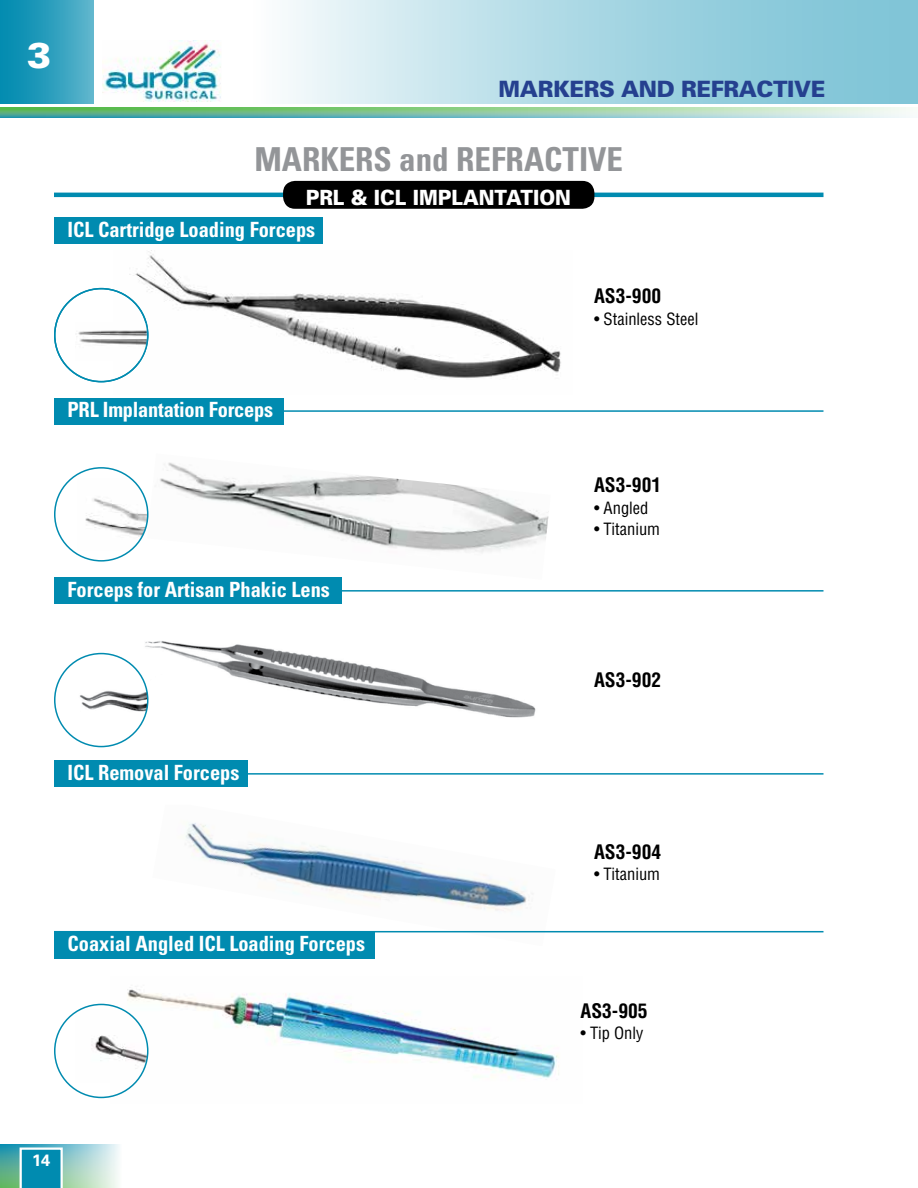
<style>
.page{position:relative;width:918px;height:1188px;background:#fff}
.page>*{position:absolute;margin:0;border:0;box-sizing:border-box;transform-origin:0 0}
.t1{font:900 36px "Univers";color:#fff}
.t2{font:700 condensed 33px "Univers";color:#939598}
.t3{font:900 22.5px "Univers";letter-spacing:-.02em;color:#25408f}
.t4{font:700 condensed 21px "Univers";color:#fff}
.t5{font:900 21px "Univers";color:#fff;scale:.9 1}
.t6{font:700 condensed 19.5px "Helvetica";color:#000}
.t7{font:condensed 16.5px "Helvetica";color:#000}
.t8{font:700 16.5px "Univers";color:#fff}
</style>
<div class="page">
<svg style="left:0;top:1145px;width:119px;height:43px;background:#9fd0c4"></svg>
<svg style="left:0;top:0;width:94px;height:104px;background:#2a9dbc"></svg>
<svg style="left:20px;top:1148px;width:43px;height:40px;background:#229aba"></svg>
<div style="left:253px;top:0;width:665px;height:104px;background:linear-gradient(to right,#f1f8fa,#71bed2)"></div>
<img style="left:102px;top:41px;width:119px;height:60px">
<svg style="left:0;top:107px;width:910px;height:11px;background:#8dc9a7"></svg>
<img style="left:114px;top:251px;width:447px;height:130px">
<img style="left:129px;top:641px;width:407px;height:98px">
<img style="left:152px;top:823px;width:403px;height:110px">
<hr style="left:54px;top:773px;width:770px;height:2px;background:#008bb0">
<hr style="left:54px;top:590px;width:770px;height:2px;background:#008bb0">
<hr style="left:54px;top:410px;width:770px;height:2px;background:#008bb0">
<div style="left:54px;top:760px;width:194px;height:27px;background:#008bb0"></div>
<div style="left:54px;top:577px;width:288px;height:27px;background:#008bb0"></div>
<div style="left:54px;top:398px;width:230px;height:27px;background:#008bb0"></div>
<hr style="left:54px;top:193px;width:770px;height:4px;background:#008bb0">
<div style="left:54px;top:217px;width:269px;height:27px;background:#008bb0"></div>
<div style="left:283px;top:181px;width:311px;height:28px;background:#000;border-radius:12px"></div>
<img style="left:78px;top:323px;width:70px;height:38px">
<img style="left:80px;top:664px;width:68px;height:72px">
<div style="left:54px;top:653px;width:94px;height:94px;border:2px solid #008bb0;border-radius:50%"></div>
<img style="left:148px;top:462px;width:401px;height:91px">
<div style="left:54px;top:288px;width:94px;height:94px;border:2px solid #008bb0;border-radius:50%"></div>
<img style="left:85px;top:478px;width:63px;height:73px">
<div style="left:54px;top:467px;width:94px;height:95px;border:2px solid #008bb0;border-radius:50%"></div>
<img style="left:110px;top:989px;width:449px;height:109px">
<hr style="left:54px;top:931px;width:770px;height:1px;background:#008bb0">
<div style="left:54px;top:932px;width:321px;height:27px;background:#008bb0"></div>
<img style="left:75px;top:1009px;width:73px;height:73px">
<div style="left:54px;top:1004px;width:94px;height:94px;border:2px solid #008bb0;border-radius:50%"></div>
<p class="t1" style="left:27px;top:33px;width:26px">3</p>
<p class="t3" style="left:499px;top:75px;width:328px">MARKERS AND REFRACTIVE</p>
<p class="t2" style="left:254px;top:139px;width:370px">MARKERS and REFRACTIVE</p>
<p class="t5" style="left:306px;top:184px;width:191px">PRL &amp; ICL IMPLANTATION</p>
<p class="t4" style="left:68px;top:217px;width:249px">ICL Cartridge Loading Forceps</p>
<p class="t6" style="left:594px;top:284px;width:69px">AS3-900</p>
<p class="t7" style="left:594px;top:309px;width:106px">• Stainless Steel</p>
<p class="t4" style="left:68px;top:397px;width:207px">PRL Implantation Forceps</p>
<p class="t4" style="left:68px;top:577px;width:264px">Forceps for Artisan Phakic Lens</p>
<p class="t6" style="left:594px;top:473px;width:69px">AS3-901</p>
<p class="t7" style="left:594px;top:498px;width:56px">• Angled</p>
<p class="t7" style="left:594px;top:519px;width:68px">• Titanium</p>
<p class="t6" style="left:594px;top:668px;width:69px">AS3-902</p>
<p class="t4" style="left:68px;top:760px;width:173px">ICL Removal Forceps</p>
<p class="t4" style="left:68px;top:931px;width:299px">Coaxial Angled ICL Loading Forceps</p>
<p class="t6" style="left:594px;top:840px;width:69px">AS3-904</p>
<p class="t7" style="left:594px;top:864px;width:68px">• Titanium</p>
<p class="t6" style="left:580px;top:999px;width:69px">AS3-905</p>
<p class="t7" style="left:580px;top:1023px;width:64px">• Tip Only</p>
<p class="t8" style="left:32px;top:1150px;width:20px">14</p>
</div>
